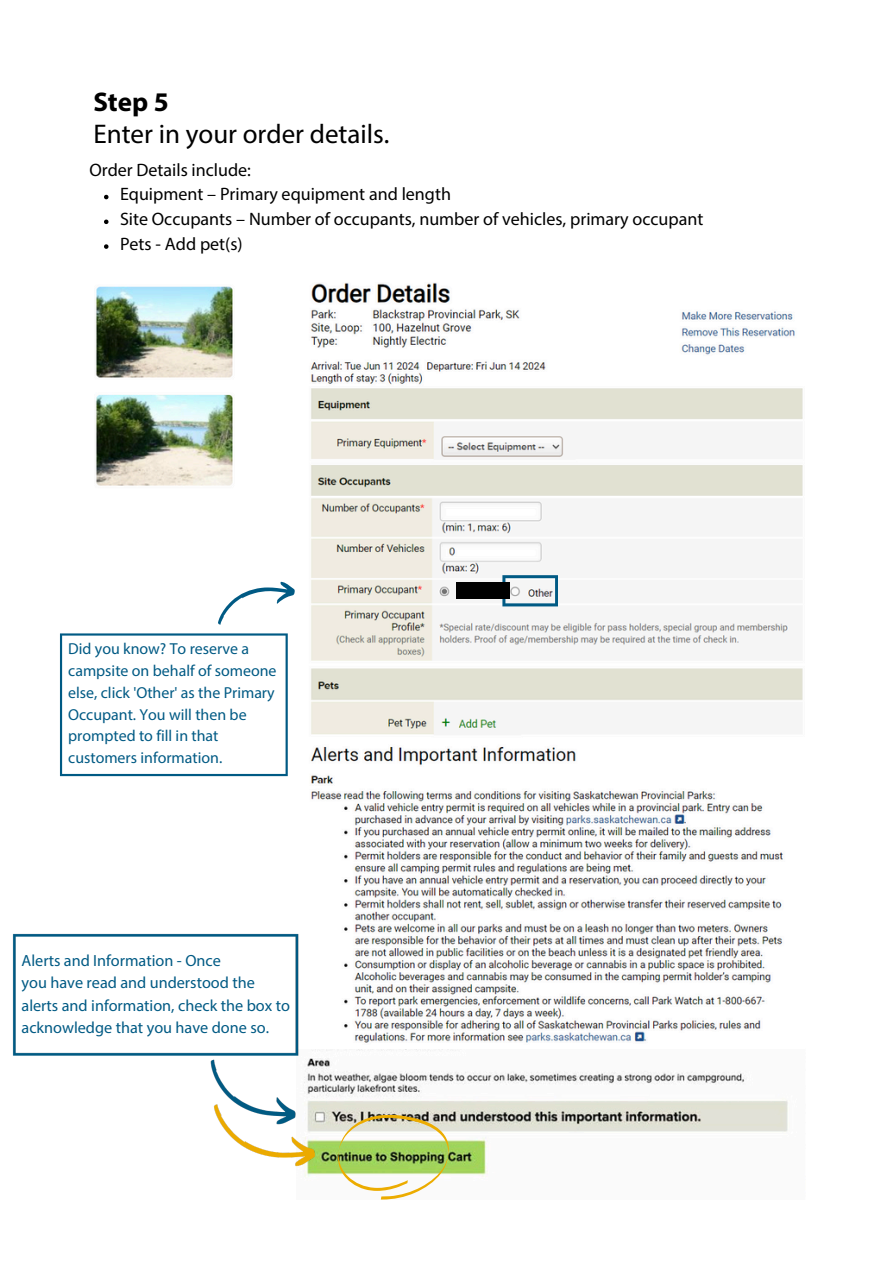
<style>
.page{position:relative;width:894px;height:1264px;background:#fff}
.page>*{position:absolute;margin:0;border:0;box-sizing:border-box;transform-origin:0 0}
.t1{font:27px/31.5px "Myriad Pro";color:#000}
.t2{font:18px "Myriad Pro";color:#000}
.t3{font:16.2px/22.2px "Myriad Pro";color:#005a84}
.t4{font:15.9px/21.9px "Myriad Pro";color:#005a84}
.s1{font-weight:700}
</style>
<div class="page">
<img style="left:304px;top:1049px;width:484px;height:128px">
<img style="left:89px;top:282px;width:714px;height:761px">
<img style="left:338px;top:1114px;width:111px;height:85px">
<svg style="left:502px;top:575px;width:56px;height:31px"></svg>
<svg style="left:60px;top:633px;width:228px;height:143px"></svg>
<svg style="left:218px;top:582px;width:77px;height:42px"></svg>
<img style="left:12px;top:926px;width:310px;height:247px">
<div style="left:456px;top:582px;width:53px;height:17px;background:#000"></div>
<svg style="left:104px;top:195px;width:4px;height:4px"></svg>
<svg style="left:104px;top:219px;width:4px;height:5px"></svg>
<svg style="left:104px;top:244px;width:4px;height:5px"></svg>
<p class="t1" style="left:93px;top:89px;width:297px"><span class="s1">Step 5<br></span>Enter in your order details.</p>
<p class="t2" style="left:89px;top:162px;width:163px">Order Details include:</p>
<p class="t2" style="left:120px;top:187px;width:332px">Equipment – Primary equipment and length</p>
<p class="t2" style="left:120px;top:212px;width:584px">Site Occupants – Number of occupants, number of vehicles, primary occupant</p>
<h2 class="t2" style="left:120px;top:236px;width:124px">Pets - Add pet(s)</h2>
<h1 class="t4" style="left:68px;top:639px;width:210px">Did you know? To reserve a campsite on behalf of someone else, click 'Other' as the Primary<br>Occupant. You will then be prompted to fill in that customers information.</h1>
<h2 class="t3" style="left:22px;top:950px;width:201px">Alerts and Information - Once</h2>
<p class="t3" style="left:22px;top:973px;width:270px">you have read and understood the alerts and information, check the box to acknowledge that you have done so.</p>
</div>
